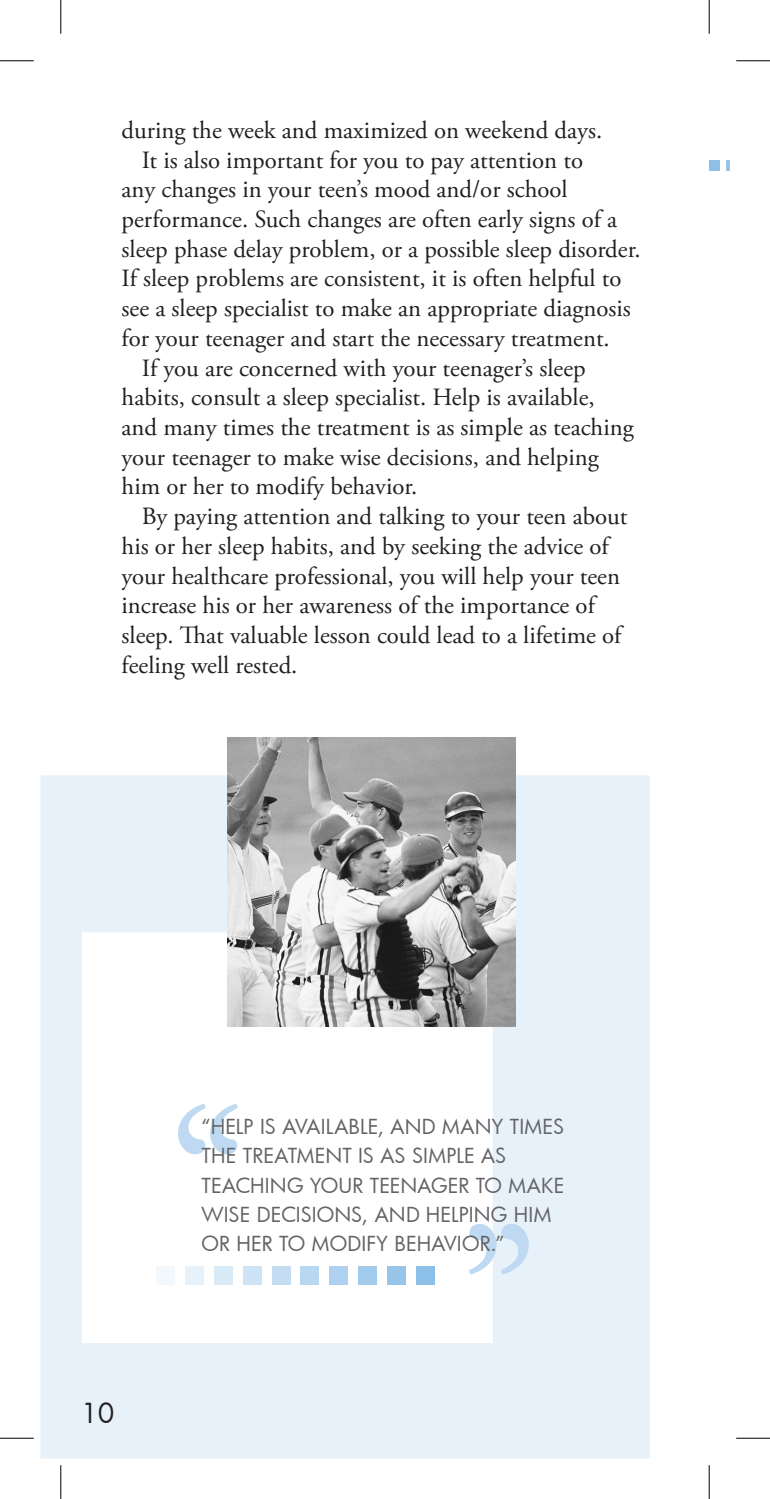
<style>
.page{position:relative;width:770px;height:1499px;background:#fff}
.page>*{position:absolute;margin:0;border:0;box-sizing:border-box;transform-origin:0 0}
.t1{font:27px "Futura";color:#231f20}
.t2{font:24.75px/29.7px "Adobe Garamond Pro";color:#231f20}
.t3{font:20.25px/29.2px "Futura";letter-spacing:.005em;color:#636366}
</style>
<div class="page">
<svg style="left:41px;top:775px;width:608px;height:683px;fill:#e6f1f9"></svg>
<img style="left:227px;top:738px;width:289px;height:288px">
<svg style="left:178px;top:1103px;width:60px;height:51px"></svg>
<svg style="left:468px;top:1224px;width:60px;height:50px"></svg>
<div style="left:416px;top:1266px;width:18px;height:18px;background:#8cc0e8"></div>
<div style="left:387px;top:1266px;width:18px;height:18px;background:#97c5e9"></div>
<div style="left:358px;top:1266px;width:18px;height:18px;background:#a1cbec"></div>
<div style="left:330px;top:1266px;width:18px;height:18px;background:#add1ee"></div>
<div style="left:301px;top:1266px;width:18px;height:18px;background:#b8d7f0"></div>
<div style="left:272px;top:1266px;width:18px;height:18px;background:#c4ddf2"></div>
<div style="left:243px;top:1266px;width:18px;height:18px;background:#cee3f5"></div>
<div style="left:214px;top:1266px;width:18px;height:18px;background:#d9eaf7"></div>
<div style="left:186px;top:1266px;width:18px;height:18px;background:#e6f1f9"></div>
<div style="left:157px;top:1266px;width:18px;height:18px;background:#f2f8fc"></div>
<div style="left:709px;top:161px;width:10px;height:10px;background:#8cc0e8"></div>
<svg style="left:726px;top:161px;width:3px;height:10px"></svg>
<hr style="left:0;top:60px;width:34px;height:1px;background:#000">
<hr style="left:736px;top:60px;width:34px;height:1px;background:#000">
<hr style="left:0;top:1437px;width:34px;height:1px;background:#000">
<hr style="left:736px;top:1437px;width:34px;height:1px;background:#000">
<hr style="left:60px;top:0;width:1px;height:34px;background:#000">
<hr style="left:60px;top:1465px;width:1px;height:34px;background:#000">
<hr style="left:708px;top:0;width:1px;height:34px;background:#000">
<hr style="left:708px;top:1465px;width:1px;height:34px;background:#000">
<p class="t2" style="left:122px;top:116px;width:482px">during the week and maximized on weekend days.</p>
<p class="t2" style="left:122px;top:146px;width:520px;text-indent:20px">It is also important for you to pay attention to<br>any changes in your teen’s mood and/or school performance. Such changes are often early signs of a sleep phase delay problem, or a possible sleep disorder.<br>If sleep problems are consistent, it is often helpful to see a sleep specialist to make an appropriate diagnosis for your teenager and start the necessary treatment.</p>
<p class="t2" style="left:122px;top:354px;width:513px;text-indent:20px">If you are concerned with your teenager’s sleep habits, consult a sleep specialist. Help is available, and many times the treatment is as simple as teaching your teenager to make wise decisions, and helping him or her to modify behavior.</p>
<p class="t2" style="left:122px;top:502px;width:507px;text-indent:20px">By paying attention and talking to your teen about his or her sleep habits, and by seeking the advice of your healthcare professional, you will help your teen increase his or her awareness of the importance of sleep. That valuable lesson could lead to a lifetime of feeling well rested.</p>
<p class="t1" style="left:81px;top:1395px;width:35px">10</p>
<p class="t3" style="left:202px;top:1111px;width:364px">“HELP IS AVAILABLE, AND MANY TIMES<br>THE TREATMENT IS AS SIMPLE AS<br>TEACHING YOUR TEENAGER TO MAKE<br>WISE DECISIONS, AND HELPING HIM<br>OR HER TO MODIFY BEHAVIOR.”</p>
</div>
